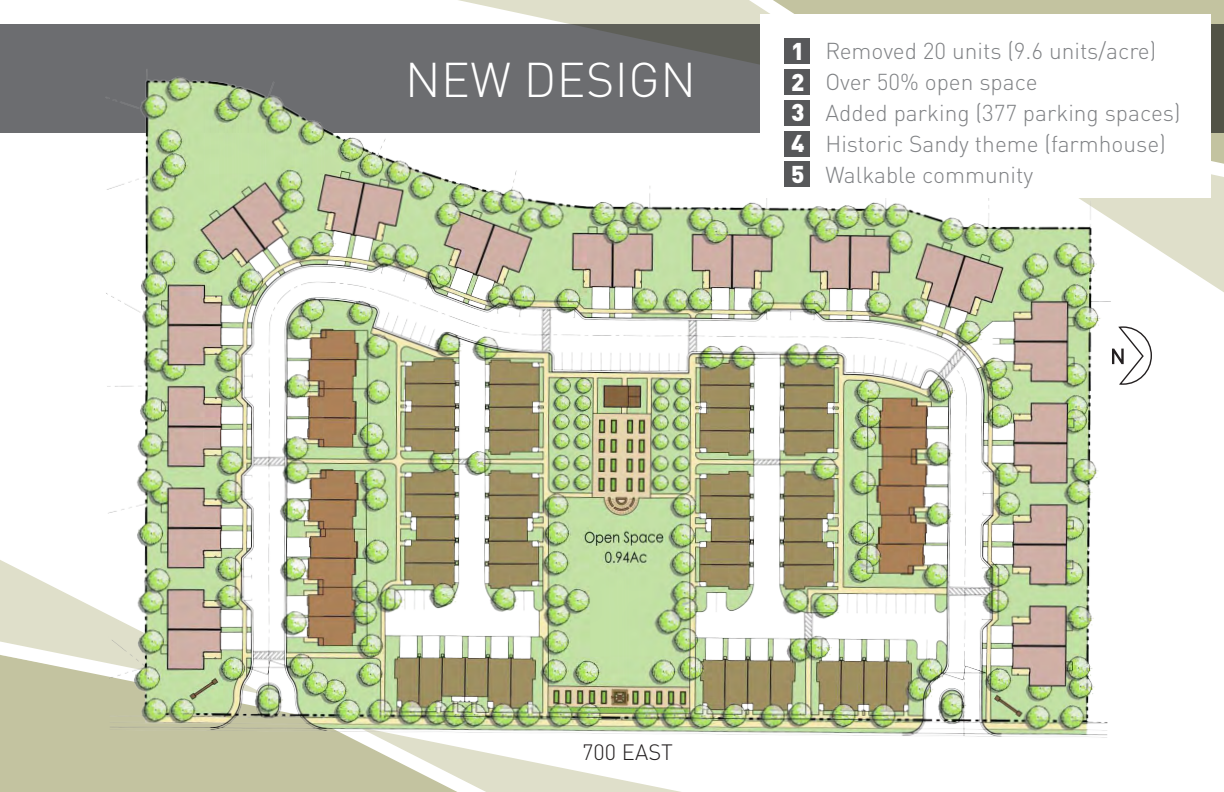
<style>
.page{position:relative;width:1224px;height:792px;background:#fff}
.page>*{position:absolute;margin:0;border:0;box-sizing:border-box;transform-origin:0 0}
.t1{font:300 48.1px "DINOT";letter-spacing:.01em;color:#fff}
.Headline{font:900 24px "DINOT";color:#fff}
.Statistics{font:300 22.7px "DINOT";color:#808285}
.Headline-2{font:300 21.9px "DINOT";color:#231f20}
</style>
<div class="page">
<svg style="left:1113px;top:195px;width:111px;height:97px"></svg>
<svg style="left:458px;top:0;width:766px;height:195px;background:#d6d6bd"></svg>
<svg style="left:542px;top:764px;width:139px;height:28px"></svg>
<svg style="left:0;top:560px;width:542px;height:232px;background:#d2d2b7"></svg>
<div style="left:0;top:24px;width:1224px;height:109px;background:#6c6d70"></div>
<img style="left:104px;top:63px;width:1009px;height:678px">
<svg style="left:1112px;top:326px;width:40px;height:59px"></svg>
<div style="left:760px;top:14px;width:451px;height:184px;background:#fff"></div>
<div style="left:784px;top:38px;width:26px;height:26px;background:#57585a"></div>
<div style="left:784px;top:69px;width:26px;height:26px;background:#57585a"></div>
<div style="left:784px;top:100px;width:26px;height:26px;background:#57585a"></div>
<div style="left:784px;top:131px;width:26px;height:25px;background:#57585a"></div>
<div style="left:784px;top:162px;width:26px;height:25px;background:#57585a"></div>
<h1 class="t1" style="left:405px;top:43px;width:292px">NEW DESIGN</h1>
<p class="Headline" style="left:791px;top:32px;width:15px">1</p>
<p class="Statistics" style="left:825px;top:34px;width:332px">Removed 20 units (9.6 units/acre)</p>
<p class="Headline" style="left:791px;top:63px;width:15px">2</p>
<p class="Statistics" style="left:825px;top:65px;width:214px">Over 50% open space</p>
<p class="Headline" style="left:791px;top:94px;width:15px">3</p>
<p class="Statistics" style="left:825px;top:96px;width:357px">Added parking (377 parking spaces)</p>
<p class="Headline" style="left:791px;top:124px;width:15px">4</p>
<p class="Statistics" style="left:825px;top:127px;width:342px">Historic Sandy theme (farmhouse)</p>
<p class="Headline" style="left:791px;top:155px;width:15px">5</p>
<p class="Statistics" style="left:825px;top:158px;width:209px">Walkable community</p>
<p class="Headline-2" style="left:582px;top:736px;width:92px">700 EAST</p>
</div>
